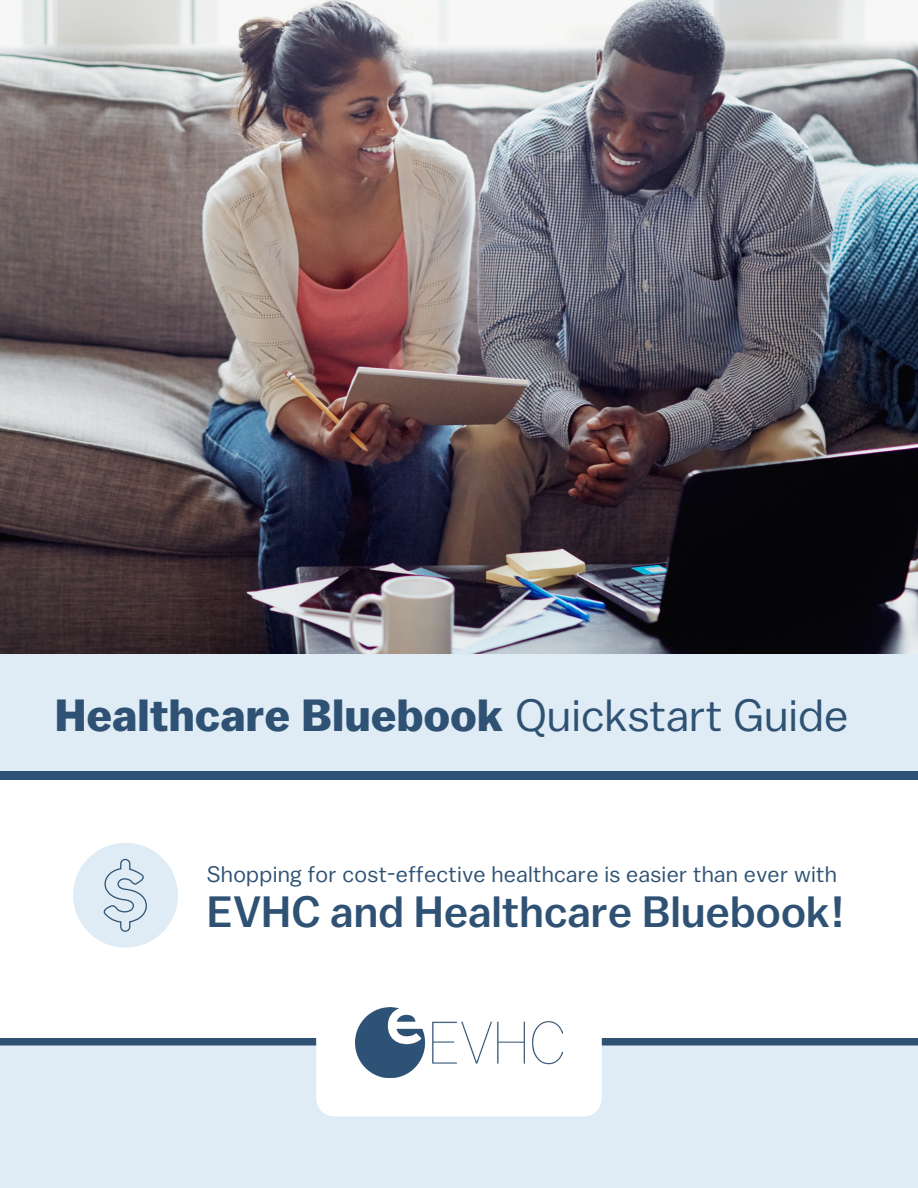
<style>
.page{position:relative;width:918px;height:1188px;background:#fff}
.page>*{position:absolute;margin:0;border:0;box-sizing:border-box;transform-origin:0 0}
.Blue_Header{font:700 45px "Balto";letter-spacing:.01em;color:#2f5274}
.Blue_Header-2{font:500 43.8px "Balto";letter-spacing:.005em;color:#2f5274}
.Blue_Header-3{font:22.5px "Balto";letter-spacing:.01em;color:#2f5274}
.s1{font-weight:400}
</style>
<div class="page">
<div style="left:0;top:1038px;width:918px;height:150px;background:#dfecf5"></div>
<img style="left:0;top:0;width:918px;height:654px">
<div style="left:73px;top:843px;width:105px;height:105px;background:#dfecf5;border-radius:50%"></div>
<svg style="left:103px;top:858px;width:44px;height:74px"></svg>
<div style="left:0;top:654px;width:918px;height:117px;background:#dfecf5"></div>
<div style="left:0;top:772px;width:918px;height:8px;background:#2f5274"></div>
<div style="left:316px;top:969px;width:286px;height:147px;background:#fff;border-radius:18px"></div>
<img style="left:356px;top:1008px;width:206px;height:69px">
<p class="Blue_Header" style="left:55px;top:688px;width:795px">Healthcare Bluebook <span class="s1">Quickstart Guide</span></p>
<p class="Blue_Header-3" style="left:207px;top:860px;width:632px">Shopping for cost-effective healthcare is easier than ever with</p>
<p class="Blue_Header-2" style="left:207px;top:885px;width:639px">EVHC and Healthcare Bluebook!</p>
</div>
